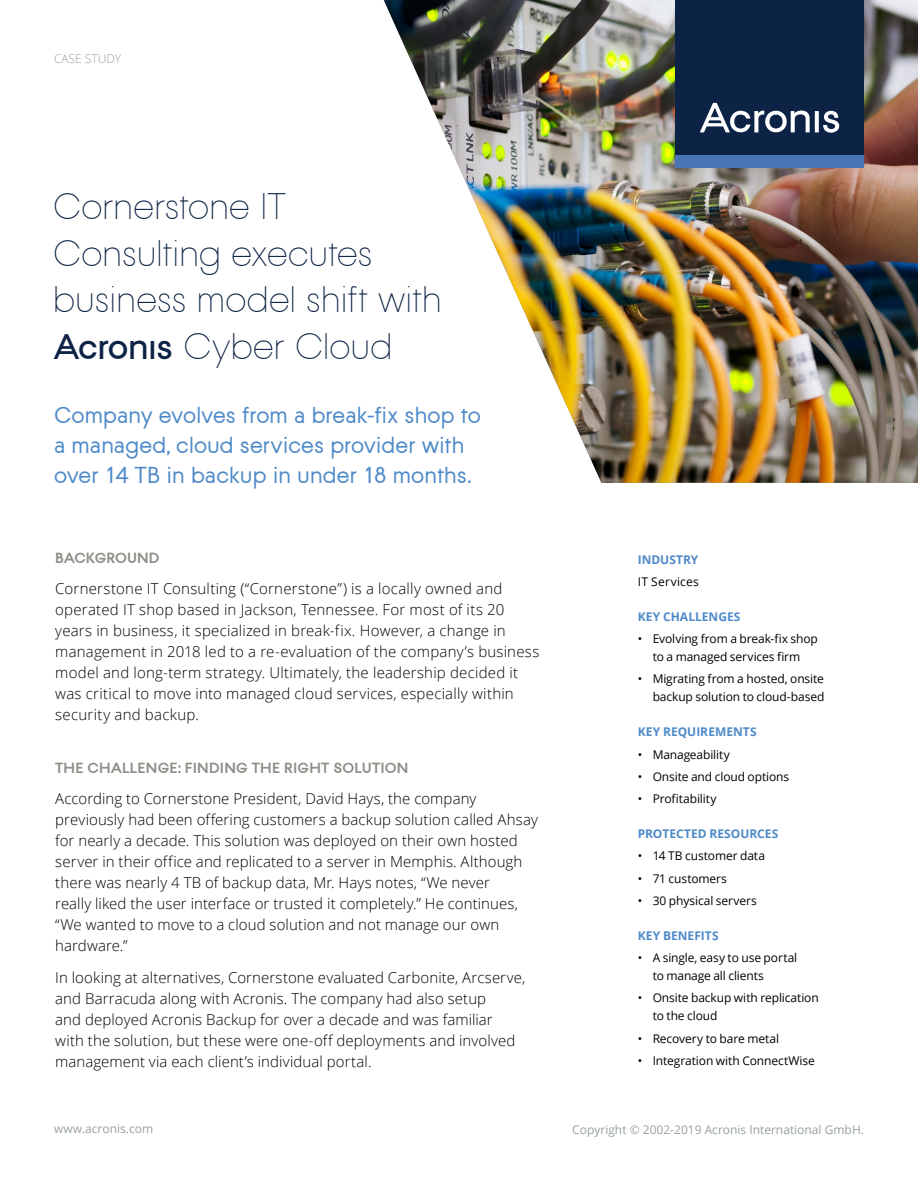
<style>
.page{position:relative;width:918px;height:1188px;background:#fff}
.page>*{position:absolute;margin:0;border:0;box-sizing:border-box;transform-origin:0 0}
.t1{font:300 36px/46.5px "Acronis";letter-spacing:.005em;color:#0d2345}
.t2{font:22.5px/30px "Acronis";color:#4e8ac9}
.t3{font:300 15px/21px "Open Sans";letter-spacing:.01em;color:#000}
.t4{font:700 15px "Acronis";letter-spacing:.02em;color:#8f8e87}
.t5{font:12px/18px "Open Sans";letter-spacing:-.01em;color:#000}
.t6{font:700 12px "Open Sans";letter-spacing:.005em;color:#4e8ac9}
.t7{font:12px "Open Sans";color:#97a0a4}
.t8{font:12px "Open Sans";letter-spacing:.025em;color:#000}
.t9{font:300 12px "Open Sans";color:#97a0a4}
.s1{font-weight:400}
</style>
<div class="page">
<img style="left:384px;top:0;width:534px;height:483px">
<div style="left:675px;top:0;width:189px;height:155px;background:#0d2345"></div>
<svg style="left:700px;top:103px;width:139px;height:30px"></svg>
<div style="left:675px;top:155px;width:189px;height:13px;background:#4975b4"></div>
<p class="t9" style="left:54px;top:51px;width:69px">CASE STUDY</p>
<h1 class="t1" style="left:53px;top:184px;width:390px">Cornerstone IT<br>Consulting executes business model shift with <span class="s1">ጷ</span> Cyber Cloud</h1>
<h2 class="t2" style="left:54px;top:400px;width:428px">Company evolves from a break-fix shop to a managed, cloud services provider with over 14 TB in backup in under 18 months.</h2>
<p class="t4" style="left:55px;top:548px;width:106px">BACKGROUND</p>
<p class="t3" style="left:55px;top:578px;width:486px">Cornerstone IT Consulting (“Cornerstone”) is a locally owned and operated IT shop based in Jackson, Tennessee. For most of its 20 years in business, it specialized in break-fix. However, a change in management in 2018 led to a re-evaluation of the company’s business model and long-term strategy. Ultimately, the leadership decided it was critical to move into managed cloud services, especially within security and backup.</p>
<p class="t4" style="left:55px;top:758px;width:354px">THE CHALLENGE: FINDING THE RIGHT SOLUTION</p>
<p class="t3" style="left:55px;top:788px;width:484px">According to Cornerstone President, David Hays, the company previously had been offering customers a backup solution called Ahsay for nearly a decade. This solution was deployed on their own hosted server in their office and replicated to a server in Memphis. Although there was nearly 4 TB of backup data, Mr. Hays notes, “We never<br>really liked the user interface or trusted it completely.” He continues, “We wanted to move to a cloud solution and not manage our own hardware.”</p>
<p class="t3" style="left:55px;top:966px;width:472px">In looking at alternatives, Cornerstone evaluated Carbonite, Arcserve, and Barracuda along with Acronis. The company had also setup<br>and deployed Acronis Backup for over a decade and was familiar<br>with the solution, but these were one-off deployments and involved management via each client’s individual portal.</p>
<p class="t6" style="left:638px;top:551px;width:62px">INDUSTRY</p>
<p class="t8" style="left:638px;top:573px;width:63px">IT Services</p>
<p class="t6" style="left:638px;top:608px;width:104px">KEY CHALLENGES</p>
<p class="t5" style="left:638px;top:630px;width:182px;text-align:center">• Evolving from a break-fix shop to a managed services firm</p>
<p class="t5" style="left:638px;top:670px;width:188px;text-align:right">• Migrating from a hosted, onsite backup solution to cloud-based</p>
<p class="t6" style="left:638px;top:724px;width:120px">KEY REQUIREMENTS</p>
<p class="t5" style="left:638px;top:745px;width:94px">• Manageability</p>
<p class="t5" style="left:638px;top:767px;width:153px">• Onsite and cloud options</p>
<p class="t5" style="left:638px;top:790px;width:80px">• Profitability</p>
<p class="t6" style="left:638px;top:825px;width:142px">PROTECTED RESOURCES</p>
<p class="t5" style="left:638px;top:847px;width:129px">• 14 TB customer data</p>
<p class="t5" style="left:638px;top:869px;width:91px">• 71 customers</p>
<p class="t5" style="left:638px;top:891px;width:121px">• 30 physical servers</p>
<p class="t6" style="left:638px;top:927px;width:82px">KEY BENEFITS</p>
<p class="t5" style="left:653px;top:949px;width:146px;text-indent:-15px">• A single, easy to use portal to manage all clients</p>
<p class="t5" style="left:653px;top:989px;width:168px;text-indent:-15px">• Onsite backup with replication to the cloud</p>
<p class="t5" style="left:638px;top:1029px;width:143px">• Recovery to bare metal</p>
<p class="t5" style="left:638px;top:1051px;width:179px">• Integration with ConnectWise</p>
<p class="t7" style="left:54px;top:1120px;width:101px">www.acronis.com</p>
<p class="t7" style="left:572px;top:1121px;width:293px">Copyright © 2002-2019 Acronis International GmbH.</p>
</div>
